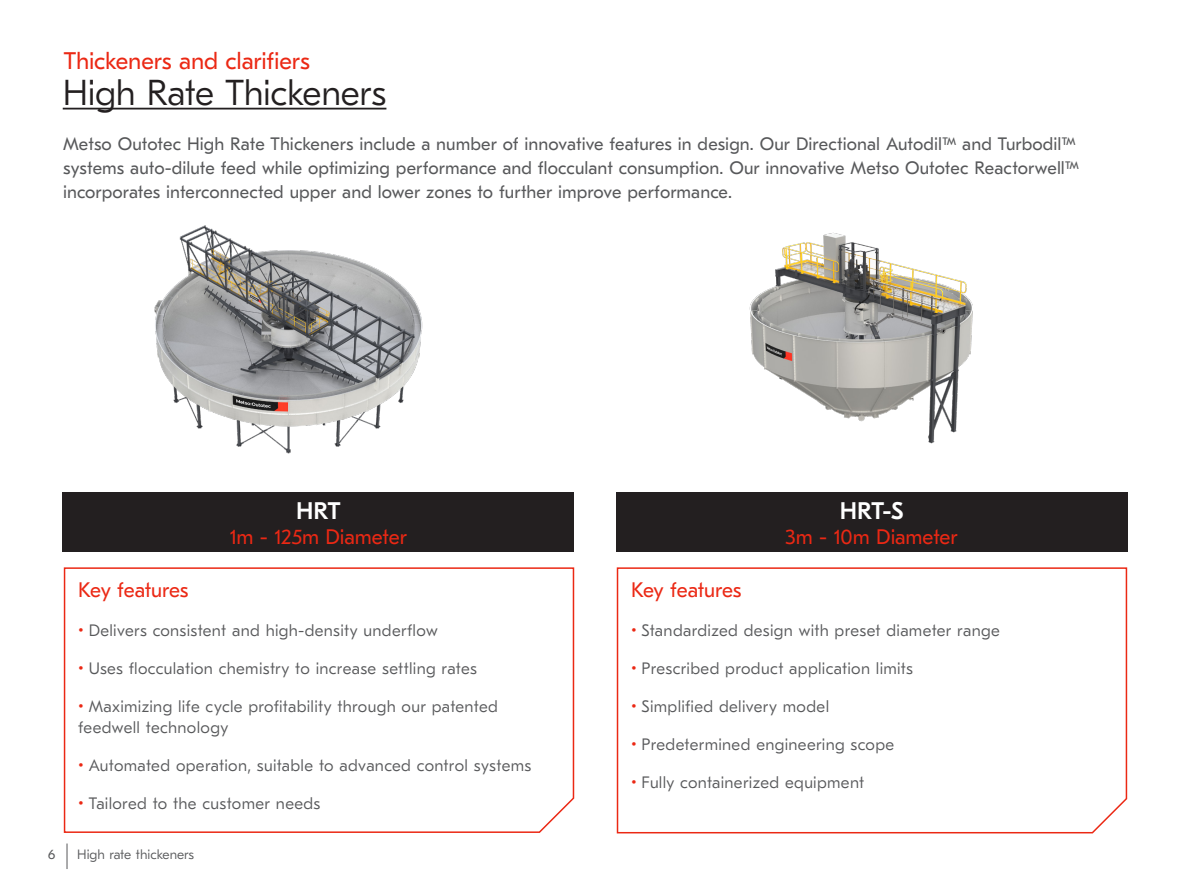
<style>
.page{position:relative;width:1191px;height:893px;background:#fff}
.page>*{position:absolute;margin:0;border:0;box-sizing:border-box;transform-origin:0 0}
.Head_1{font:300 36px "GT Eesti Pro Text";letter-spacing:-.01em;color:#231f20}
.Overhead{font:24px "GT Eesti Pro Text";letter-spacing:-.01em;color:#eb2814}
.t1{font:500 24px "GT Eesti Pro Text";letter-spacing:-.01em;color:#fff}
.Appl_Areas_Head{font:21px "GT Eesti Pro Text";letter-spacing:-.01em;color:#eb2814}
.Copy{font:18px/24px "GT Eesti Pro Text";letter-spacing:.005em;color:#57585a}
.Appl_Areas_Head-2{font:300 16.5px/21px "GT Eesti Pro Text";letter-spacing:.02em;color:#57585a}
.Page_number___Right{font:300 13.5px "GT Eesti Pro Text";color:#57585a}
.t2{font:13.5px "GT Eesti Pro Text";color:#57585a}
.s1{font-weight:400;color:#eb2814}
</style>
<div class="page">
<svg style="left:67px;top:843px;width:1px;height:26px"></svg>
<svg style="left:63px;top:567px;width:512px;height:266px"></svg>
<svg style="left:616px;top:567px;width:512px;height:267px"></svg>
<img style="left:154px;top:225px;width:269px;height:229px">
<img style="left:749px;top:232px;width:224px;height:212px">
<div style="left:63px;top:492px;width:511px;height:60px;background:#231f20"></div>
<div style="left:616px;top:492px;width:511px;height:60px;background:#231f20"></div>
<hr style="left:63px;top:108px;width:323px;height:2px;background:#231f20">
<p class="Overhead" style="left:64px;top:47px;width:248px">Thickeners and clarifiers</p>
<p class="Head_1" style="left:63px;top:73px;width:325px">High Rate Thickeners</p>
<p class="Copy" style="left:63px;top:132px;width:1017px">Metso Outotec High Rate Thickeners include a number of innovative features in design. Our Directional Autodil™ and Turbodil™ systems auto-dilute feed while optimizing performance and flocculant consumption. Our innovative Metso Outotec Reactorwell™ incorporates interconnected upper and lower zones to further improve performance.</p>
<p class="t1" style="left:296px;top:497px;width:46px">HRT</p>
<p class="Appl_Areas_Head" style="left:230px;top:525px;width:179px">1m - 125m Diameter</p>
<p class="Appl_Areas_Head" style="left:78px;top:578px;width:112px">Key features</p>
<p class="Appl_Areas_Head-2" style="left:78px;top:620px;width:361px"><span class="s1">•</span> Delivers consistent and high-density underflow</p>
<p class="Appl_Areas_Head-2" style="left:78px;top:658px;width:400px"><span class="s1">•</span> Uses flocculation chemistry to increase settling rates</p>
<p class="Appl_Areas_Head-2" style="left:78px;top:696px;width:421px"><span class="s1">•</span> Maximizing life cycle profitability through our patented feedwell technology</p>
<p class="Appl_Areas_Head-2" style="left:78px;top:755px;width:455px"><span class="s1">•</span> Automated operation, suitable to advanced control systems</p>
<p class="Appl_Areas_Head-2" style="left:78px;top:793px;width:244px"><span class="s1">•</span> Tailored to the customer needs</p>
<p class="t2" style="left:48px;top:847px;width:9px">6</p>
<p class="Page_number___Right" style="left:77px;top:847px;width:118px">High rate thickeners</p>
<p class="t1" style="left:839px;top:497px;width:65px">HRT-S</p>
<p class="Appl_Areas_Head" style="left:785px;top:525px;width:174px">3m - 10m Diameter</p>
<p class="Appl_Areas_Head" style="left:631px;top:578px;width:112px">Key features</p>
<p class="Appl_Areas_Head-2" style="left:631px;top:620px;width:370px"><span class="s1">•</span> Standardized design with preset diameter range</p>
<p class="Appl_Areas_Head-2" style="left:631px;top:658px;width:283px"><span class="s1">•</span> Prescribed product application limits</p>
<p class="Appl_Areas_Head-2" style="left:631px;top:696px;width:200px"><span class="s1">•</span> Simplified delivery model</p>
<p class="Appl_Areas_Head-2" style="left:631px;top:734px;width:265px"><span class="s1">•</span> Predetermined engineering scope</p>
<p class="Appl_Areas_Head-2" style="left:631px;top:772px;width:235px"><span class="s1">•</span> Fully containerized equipment</p>
</div>
